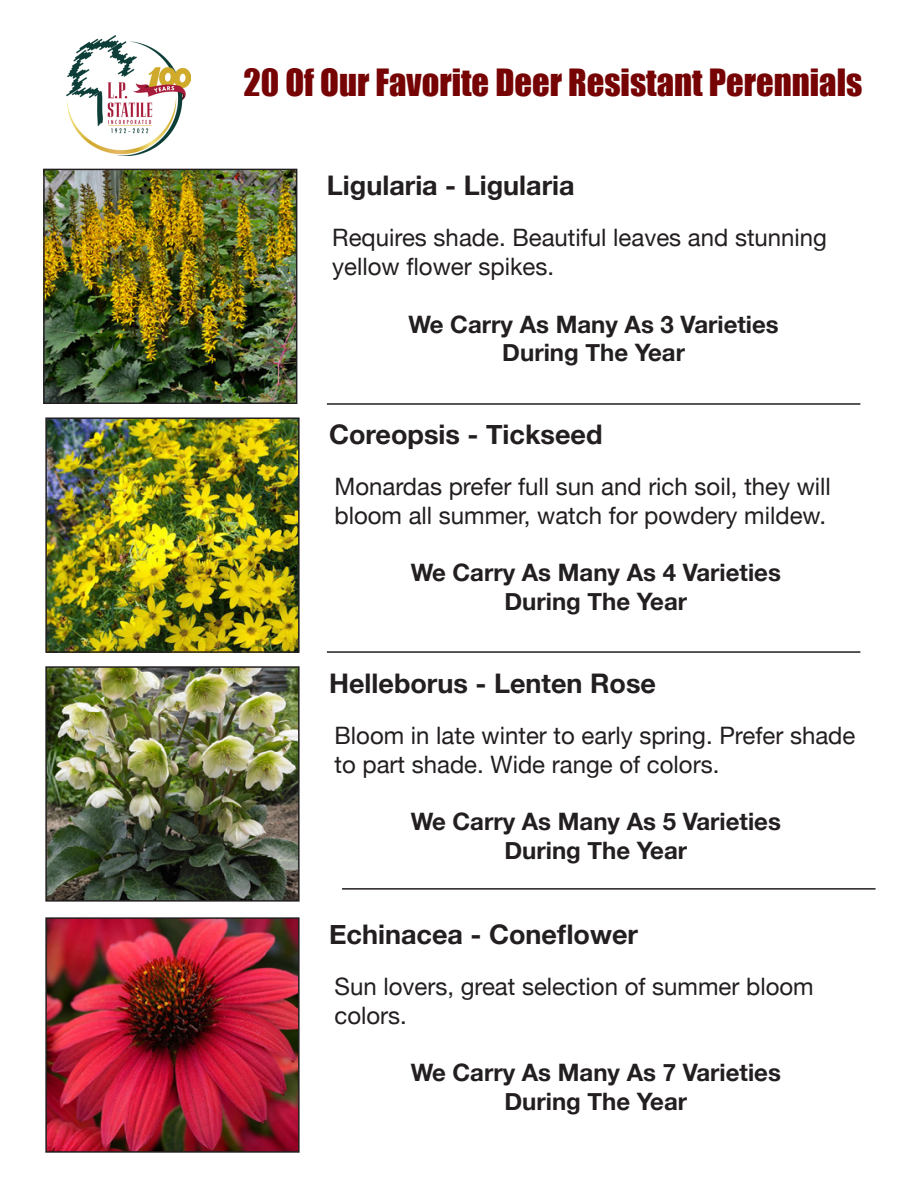
<style>
.page{position:relative;width:918px;height:1188px;background:#fff}
.page>*{position:absolute;margin:0;border:0;box-sizing:border-box;transform-origin:0 0}
.t1{font:34.5px "Impact";color:#760405}
.t2{font:700 27px "Helvetica Neue";color:#231f20}
.t3{font:24px/28.8px "Helvetica Neue";color:#231f20}
.t4{font:700 24px "Helvetica Neue";color:#231f20}
</style>
<div class="page">
<img style="left:46px;top:172px;width:248px;height:229px">
<div style="left:43px;top:169px;width:254px;height:235px;border:2px solid #231f20"></div>
<hr style="left:327px;top:403px;width:533px;height:2px;background:#231f20">
<img style="left:48px;top:420px;width:249px;height:230px">
<div style="left:45px;top:417px;width:255px;height:236px;border:2px solid #231f20"></div>
<img style="left:48px;top:669px;width:249px;height:230px">
<div style="left:45px;top:666px;width:255px;height:236px;border:2px solid #231f20"></div>
<hr style="left:327px;top:651px;width:533px;height:2px;background:#231f20">
<hr style="left:342px;top:888px;width:534px;height:2px;background:#231f20">
<img style="left:48px;top:920px;width:249px;height:230px">
<div style="left:45px;top:917px;width:255px;height:236px;border:2px solid #231f20"></div>
<img style="left:66px;top:35px;width:125px;height:120px">
<p class="t1" style="left:243px;top:56px;width:620px">20 Of Our Favorite Deer Resistant Perennials</p>
<p class="t2" style="left:327px;top:164px;width:249px">Ligularia - Ligularia</p>
<p class="t3" style="left:332px;top:225px;width:496px">Requires shade. Beautiful leaves and stunning yellow flower spikes.</p>
<p class="t4" style="left:409px;top:305px;width:372px">We Carry As Many As 3 Varieties</p>
<p class="t4" style="left:502px;top:334px;width:184px">During The Year</p>
<p class="t2" style="left:329px;top:413px;width:275px">Coreopsis - Tickseed</p>
<p class="t3" style="left:334px;top:474px;width:498px">Monardas prefer full sun and rich soil, they will bloom all summer, watch for powdery mildew.</p>
<p class="t4" style="left:411px;top:554px;width:372px">We Carry As Many As 4 Varieties</p>
<p class="t4" style="left:504px;top:583px;width:184px">During The Year</p>
<p class="t2" style="left:329px;top:662px;width:328px">Helleborus - Lenten Rose</p>
<p class="t3" style="left:334px;top:722px;width:522px">Bloom in late winter to early spring. Prefer shade to part shade. Wide range of colors.</p>
<p class="t4" style="left:411px;top:803px;width:372px">We Carry As Many As 5 Varieties</p>
<p class="t4" style="left:504px;top:832px;width:184px">During The Year</p>
<p class="t2" style="left:329px;top:913px;width:310px">Echinacea - Coneflower</p>
<p class="t3" style="left:334px;top:973px;width:481px">Sun lovers, great selection of summer bloom colors.</p>
<p class="t4" style="left:411px;top:1054px;width:372px">We Carry As Many As 7 Varieties</p>
<p class="t4" style="left:504px;top:1083px;width:184px">During The Year</p>
</div>
